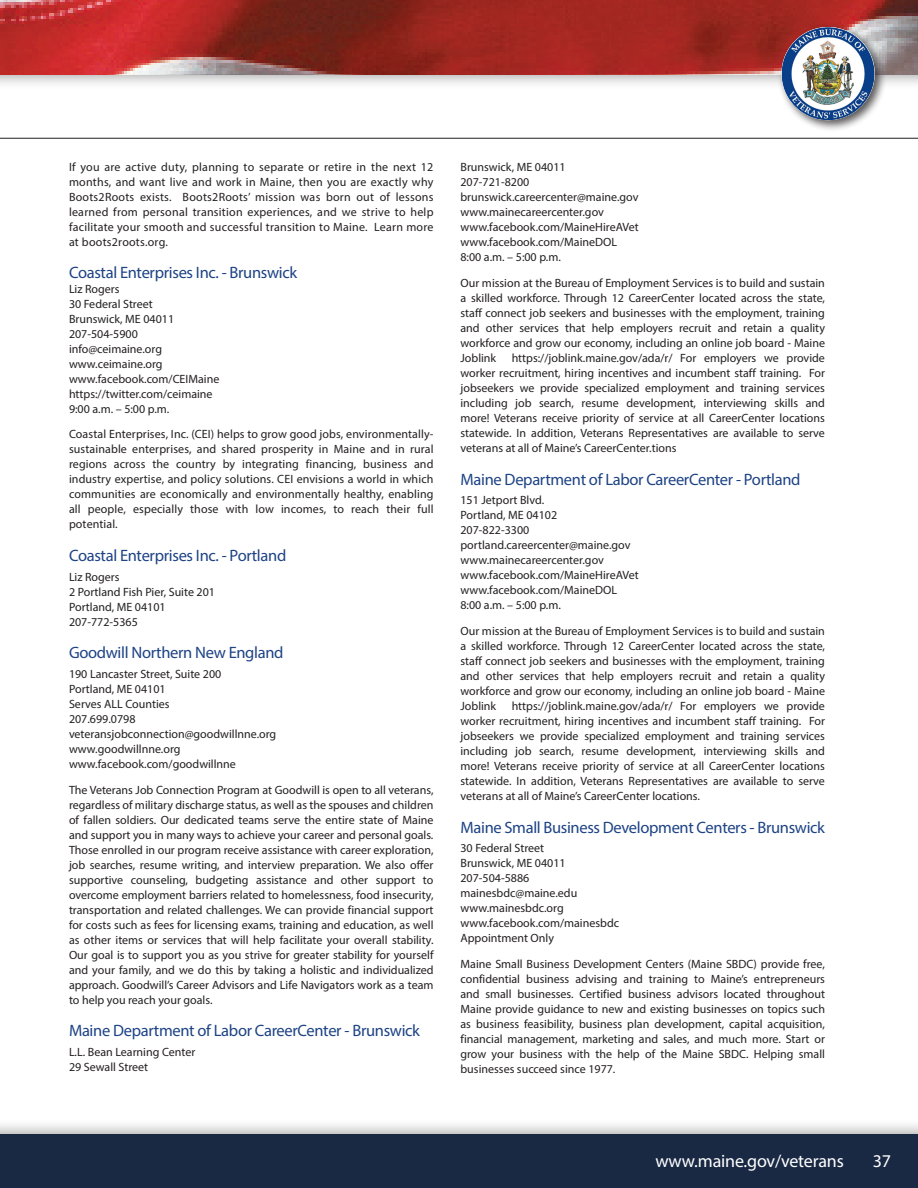
<style>
.page{position:relative;width:918px;height:1188px;background:#fff}
.page>*{position:absolute;margin:0;border:0;box-sizing:border-box;transform-origin:0 0}
.t1{font:18px "Myriad Pro";letter-spacing:-.01em;color:#fff}
.Listing_Name{font:16.5px "Myriad Pro";letter-spacing:-.02em;color:#1d4385}
.Listing{font:16.5px "Myriad Pro";letter-spacing:-.02em;color:#1d4385}
.Listing-2{font:12px/15px "Myriad Pro";color:#231f20;text-align:justify}
.Listing___Services{font:12px "Myriad Pro";color:#231f20}
</style>
<div class="page">
<div style="left:0;top:0;width:918px;height:90px;background:#231f20;opacity:.5"></div>
<img style="left:0;top:0;width:918px;height:75px">
<hr style="left:0;top:138px;width:918px;height:1px;background:#231f20">
<div style="left:0;top:1119px;width:918px;height:69px;background:#231f20;opacity:.5"></div>
<div style="left:0;top:1134px;width:918px;height:54px;background:#192944"></div>
<div style="left:777px;top:23px;width:110px;height:109px;background:#231f20;opacity:.75"></div>
<img style="left:782px;top:27px;width:92px;height:93px">
<p class="Listing-2" style="left:69px;top:159px;width:366px">If you are active duty, planning to separate or retire in the next 12 months, and want live and work in Maine, then you are exactly why Boots2Roots exists. Boots2Roots’ mission was born out of lessons learned from personal transition experiences, and we strive to help facilitate your smooth and successful transition to Maine. Learn more at boots2roots.org.</p>
<p class="Listing" style="left:69px;top:262px;width:230px">Coastal Enterprises Inc. - Brunswick</p>
<p class="Listing___Services" style="left:69px;top:281px;width:52px">Liz Rogers</p>
<p class="Listing___Services" style="left:69px;top:296px;width:85px">30 Federal Street</p>
<p class="Listing___Services" style="left:69px;top:311px;width:107px">Brunswick, ME 04011</p>
<p class="Listing___Services" style="left:69px;top:326px;width:70px">207-504-5900</p>
<p class="Listing___Services" style="left:69px;top:341px;width:95px">info@ceimaine.org</p>
<p class="Listing___Services" style="left:69px;top:356px;width:95px">www.ceimaine.org</p>
<p class="Listing___Services" style="left:69px;top:371px;width:152px">www.facebook.com/CEIMaine</p>
<p class="Listing___Services" style="left:69px;top:386px;width:145px">https://twitter.com/ceimaine</p>
<p class="Listing___Services" style="left:69px;top:401px;width:102px">9:00 a.m. – 5:00 p.m.</p>
<p class="Listing-2" style="left:69px;top:427px;width:366px">Coastal Enterprises, Inc. (CEI) helps to grow good jobs, environmentally&shy;sustainable enterprises, and shared prosperity in Maine and in rural regions across the country by integrating financing, business and industry expertise, and policy solutions. CEI envisions a world in which communities are economically and environmentally healthy, enabling all people, especially those with low incomes, to reach their full potential.</p>
<p class="Listing_Name" style="left:69px;top:545px;width:219px">Coastal Enterprises Inc. - Portland</p>
<p class="Listing___Services" style="left:69px;top:569px;width:52px">Liz Rogers</p>
<p class="Listing___Services" style="left:69px;top:584px;width:148px">2 Portland Fish Pier, Suite 201</p>
<p class="Listing___Services" style="left:69px;top:599px;width:98px">Portland, ME 04101</p>
<p class="Listing___Services" style="left:69px;top:614px;width:70px">207-772-5365</p>
<p class="Listing_Name" style="left:69px;top:643px;width:216px">Goodwill Northern New England</p>
<p class="Listing___Services" style="left:69px;top:666px;width:154px">190 Lancaster Street, Suite 200</p>
<p class="Listing___Services" style="left:69px;top:681px;width:98px">Portland, ME 04101</p>
<p class="Listing___Services" style="left:69px;top:696px;width:102px">Serves ALL Counties</p>
<p class="Listing___Services" style="left:69px;top:711px;width:68px">207.699.0798</p>
<p class="Listing___Services" style="left:69px;top:726px;width:209px">veteransjobconnection@goodwillnne.org</p>
<p class="Listing___Services" style="left:69px;top:741px;width:113px">www.goodwillnne.org</p>
<p class="Listing___Services" style="left:69px;top:756px;width:168px">www.facebook.com/goodwillnne</p>
<p class="Listing-2" style="left:69px;top:782px;width:366px">The Veterans Job Connection Program at Goodwill is open to all veterans, regardless of military discharge status, as well as the spouses and children of fallen soldiers. Our dedicated teams serve the entire state of Maine and support you in many ways to achieve your career and personal goals.<br>Those enrolled in our program receive assistance with career exploration, job searches, resume writing, and interview preparation. We also offer supportive counseling, budgeting assistance and other support to overcome employment barriers related to homelessness, food insecurity, transportation and related challenges. We can provide financial support for costs such as fees for licensing exams, training and education, as well as other items or services that will help facilitate your overall stability.<br>Our goal is to support you as you strive for greater stability for yourself and your family, and we do this by taking a holistic and individualized approach. Goodwill’s Career Advisors and Life Navigators work as a team to help you reach your goals.</p>
<p class="Listing_Name" style="left:69px;top:1021px;width:353px">Maine Department of Labor CareerCenter - Brunswick</p>
<p class="Listing___Services" style="left:69px;top:1044px;width:128px">L.L. Bean Learning Center</p>
<p class="Listing___Services" style="left:69px;top:1059px;width:81px">29 Sewall Street</p>
<p class="Listing___Services" style="left:460px;top:160px;width:107px">Brunswick, ME 04011</p>
<p class="Listing___Services" style="left:460px;top:175px;width:70px">207-721-8200</p>
<p class="Listing___Services" style="left:460px;top:190px;width:180px">brunswick.careercenter@maine.gov</p>
<p class="Listing___Services" style="left:460px;top:205px;width:145px">www.mainecareercenter.gov</p>
<p class="Listing___Services" style="left:460px;top:220px;width:180px">www.facebook.com/MaineHireAVet</p>
<p class="Listing___Services" style="left:460px;top:235px;width:158px">www.facebook.com/MaineDOL</p>
<p class="Listing___Services" style="left:460px;top:250px;width:102px">8:00 a.m. – 5:00 p.m.</p>
<p class="Listing-2" style="left:460px;top:275px;width:366px">Our mission at the Bureau of Employment Services is to build and sustain a skilled workforce. Through 12 CareerCenter located across the state, staff connect job seekers and businesses with the employment, training and other services that help employers recruit and retain a quality workforce and grow our economy, including an online job board - Maine Joblink</p>
<p class="Listing-2" style="left:460px;top:350px;width:366px;text-indent:51px">https://joblink.maine.gov/ada/r/ For employers we provide worker recruitment, hiring incentives and incumbent staff training. For jobseekers we provide specialized employment and training services including job search, resume development, interviewing skills and more! Veterans receive priority of service at all CareerCenter locations statewide. In addition, Veterans Representatives are available to serve veterans at all of Maine’s CareerCenter.tions</p>
<p class="Listing_Name" style="left:460px;top:469px;width:342px">Maine Department of Labor CareerCenter - Portland</p>
<p class="Listing___Services" style="left:460px;top:493px;width:85px">151 Jetport Blvd.</p>
<p class="Listing___Services" style="left:460px;top:508px;width:98px">Portland, ME 04102</p>
<p class="Listing___Services" style="left:460px;top:523px;width:70px">207-822-3300</p>
<p class="Listing___Services" style="left:460px;top:538px;width:172px">portland.careercenter@maine.gov</p>
<p class="Listing___Services" style="left:460px;top:553px;width:145px">www.mainecareercenter.gov</p>
<p class="Listing___Services" style="left:460px;top:568px;width:180px">www.facebook.com/MaineHireAVet</p>
<p class="Listing___Services" style="left:460px;top:583px;width:158px">www.facebook.com/MaineDOL</p>
<p class="Listing___Services" style="left:460px;top:598px;width:102px">8:00 a.m. – 5:00 p.m.</p>
<p class="Listing-2" style="left:460px;top:623px;width:366px">Our mission at the Bureau of Employment Services is to build and sustain a skilled workforce. Through 12 CareerCenter located across the state, staff connect job seekers and businesses with the employment, training and other services that help employers recruit and retain a quality workforce and grow our economy, including an online job board - Maine Joblink</p>
<p class="Listing-2" style="left:460px;top:698px;width:366px;text-indent:51px">https://joblink.maine.gov/ada/r/ For employers we provide worker recruitment, hiring incentives and incumbent staff training. For jobseekers we provide specialized employment and training services including job search, resume development, interviewing skills and more! Veterans receive priority of service at all CareerCenter locations statewide. In addition, Veterans Representatives are available to serve veterans at all of Maine’s CareerCenter locations.</p>
<p class="Listing_Name" style="left:460px;top:817px;width:366px">Maine Small Business Development Centers - Brunswick</p>
<p class="Listing___Services" style="left:460px;top:841px;width:85px">30 Federal Street</p>
<p class="Listing___Services" style="left:460px;top:856px;width:107px">Brunswick, ME 04011</p>
<p class="Listing___Services" style="left:460px;top:871px;width:70px">207-504-5886</p>
<p class="Listing___Services" style="left:460px;top:886px;width:118px">mainesbdc@maine.edu</p>
<p class="Listing___Services" style="left:460px;top:901px;width:105px">www.mainesbdc.org</p>
<p class="Listing___Services" style="left:460px;top:916px;width:160px">www.facebook.com/mainesbdc</p>
<p class="Listing___Services" style="left:460px;top:931px;width:95px">Appointment Only</p>
<p class="Listing-2" style="left:460px;top:956px;width:366px">Maine Small Business Development Centers (Maine SBDC) provide free, confidential business advising and training to Maine’s entrepreneurs and small businesses. Certified business advisors located throughout Maine provide guidance to new and existing businesses on topics such as business feasibility, business plan development, capital acquisition, financial management, marketing and sales, and much more. Start or grow your business with the help of the Maine SBDC. Helping small businesses succeed since 1977.</p>
<h1 class="t1" style="left:655px;top:1150px;width:190px">www.maine.gov/veterans</h1>
<h1 class="t1" style="left:873px;top:1150px;width:20px">37</h1>
</div>
